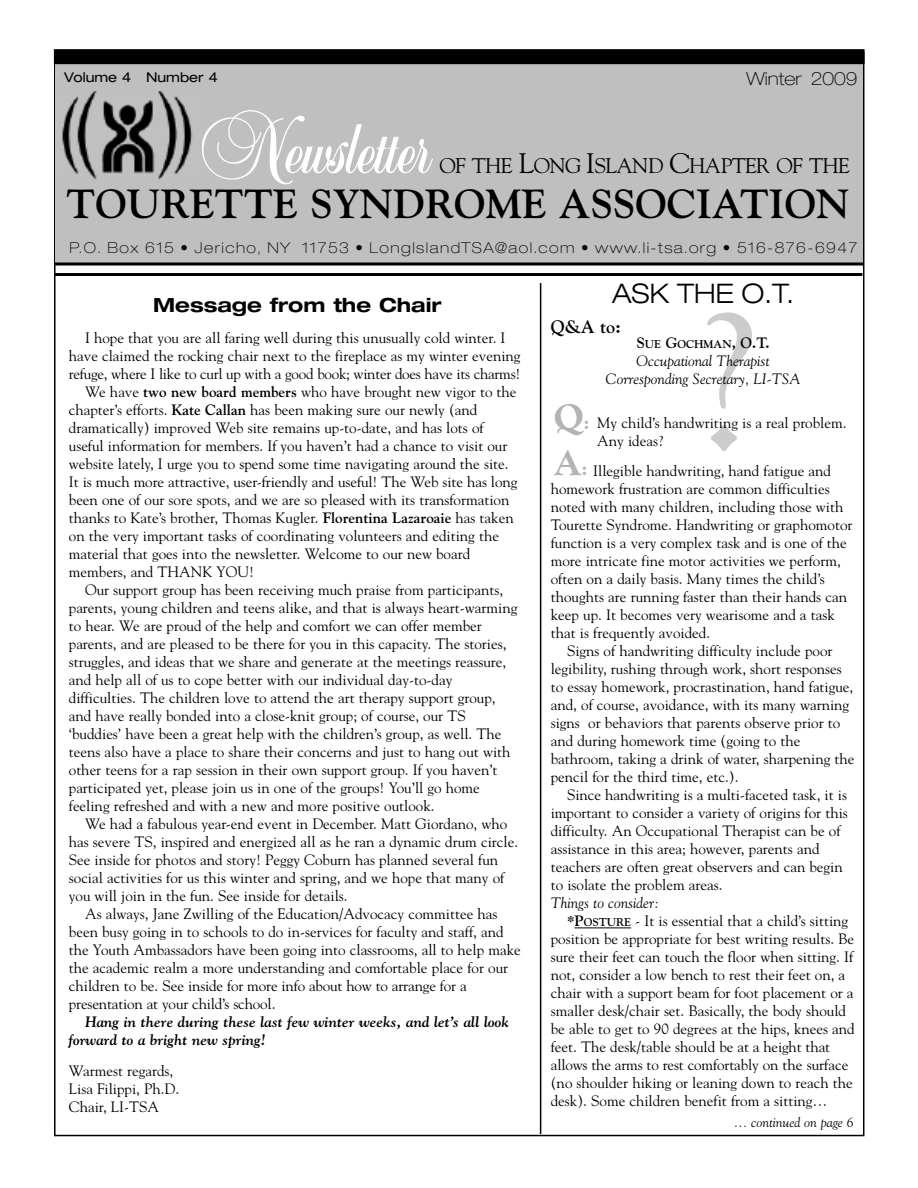
<style>
.page{position:relative;width:918px;height:1188px;background:#fff}
.page>*{position:absolute;margin:0;border:0;box-sizing:border-box;transform-origin:0 0}
.t1{font:204px "Goudy";color:#ccc}
.t2{font:106.35px "Balmoral Plain";color:#fff}
.t3{font:700 40.5px "Goudy";color:#000}
.t4{font:800 36px "Goudy";color:#b3b3b3}
.t5{font:300 expanded 27px "Helvetica Neue";color:#000}
.t6{font:21.15px "Goudy";letter-spacing:-.035em;color:#000}
.t7{font:700 expanded 19.5px "Helvetica Neue";color:#000}
.t8{font:100 expanded 18px "Helvetica Neue";color:#000}
.t9{font:700 18px "Goudy";color:#000}
.t10{font:15px/18px "Goudy";color:#000}
.t11{font:italic 700 15px/18px "Goudy";color:#000}
.t12{font:100 expanded 15px "Helvetica Neue";letter-spacing:.095em;color:#000}
.t13{font:italic 15px/18px "Goudy";color:#000;text-align:center}
.t14{font:15px "Goudy";letter-spacing:-.02em;color:#000}
.t15{font:italic 13.5px "Goudy";color:#000}
.t16{font:expanded 13.5px "Helvetica Neue";color:#000}
.t17{font:700 11.25px "Goudy";color:#000}
.s1{font-size:28.2px}
.s2{font-weight:700}
.s3{font-size:15px}
.s4{font-weight:700;font-size:11.25px}
.s5{font-size:19.5px}
</style>
<div class="page">
<div style="left:56px;top:55px;width:807px;height:209px;background:#bfbfbf"></div>
<div style="left:54px;top:49px;width:811px;height:15px;background:#000"></div>
<svg style="left:54px;top:262px;width:809px;height:4px;background:#373737"></svg>
<hr style="left:54px;top:273px;width:808px;height:3px;background:#000">
<hr style="left:540px;top:283px;width:1px;height:851px;background:#000">
<img style="left:62px;top:92px;width:131px;height:88px">
<hr style="left:584px;top:928px;width:47px;height:1px;background:#000">
<p class="t16" style="left:64px;top:72px;width:155px">Volume 4 Number 4</p>
<p class="t8" style="left:747px;top:72px;width:112px">Winter 2009</p>
<h2 class="t2" style="left:197px;top:74px;width:236px">Newsleter</h2>
<h3 class="t6" style="left:439px;top:153px;width:412px">OF THE <span class="s1">L</span>ONG <span class="s1">I</span>SLAND <span class="s1">C</span>HAPTER OF THE</h3>
<h3 class="t3" style="left:66px;top:180px;width:785px">TOURETTE SYNDROME ASSOCIATION</h3>
<p class="t12" style="left:69px;top:242px;width:790px">P.O. Box 615 • Jericho, NY 11753 • LongIslandTSA@aol.com • www.li-tsa.org • 516-876-6947</p>
<h3 class="t7" style="left:153px;top:298px;width:290px">Message from the Chair</h3>
<p class="t10" style="left:85px;top:328px;width:422px">I hope that you are all faring well during this unusually cold winter. I</p>
<p class="t10" style="left:69px;top:346px;width:453px">have claimed the rocking chair next to the fireplace as my winter evening</p>
<p class="t14" style="left:69px;top:365px;width:453px">refuge, where I like to curl up with a good book; winter does have its charms!</p>
<p class="t10" style="left:85px;top:382px;width:433px">We have <span class="s2">two new board members</span> who have brought new vigor to the</p>
<p class="t10" style="left:69px;top:400px;width:410px">chapter’s efforts. <span class="s2">Kate Callan</span> has been making sure our newly (and</p>
<p class="t10" style="left:69px;top:418px;width:416px">dramatically) improved Web site remains up-to-date, and has lots of</p>
<p class="t10" style="left:69px;top:436px;width:440px">useful information for members. If you haven’t had a chance to visit our</p>
<p class="t10" style="left:69px;top:454px;width:441px">website lately, I urge you to spend some time navigating around the site.</p>
<p class="t10" style="left:69px;top:472px;width:450px">It is much more attractive, user-friendly and useful! The Web site has long</p>
<p class="t10" style="left:69px;top:490px;width:442px">been one of our sore spots, and we are so pleased with its transformation</p>
<p class="t10" style="left:69px;top:508px;width:446px">thanks to Kate’s brother, Thomas Kugler. <span class="s2">Florentina Lazaroaie</span> has taken</p>
<p class="t10" style="left:69px;top:526px;width:432px">on the very important tasks of coordinating volunteers and editing the</p>
<p class="t10" style="left:69px;top:544px;width:403px">material that goes into the newsletter. Welcome to our new board</p>
<p class="t10" style="left:69px;top:562px;width:187px">members, and THANK YOU!</p>
<p class="t10" style="left:85px;top:580px;width:420px">Our support group has been receiving much praise from participants,</p>
<p class="t10" style="left:69px;top:598px;width:450px">parents, young children and teens alike, and that is always heart-warming</p>
<p class="t10" style="left:69px;top:616px;width:415px">to hear. We are proud of the help and comfort we can offer member</p>
<p class="t10" style="left:69px;top:634px;width:439px">parents, and are pleased to be there for you in this capacity. The stories,</p>
<p class="t10" style="left:69px;top:652px;width:439px">struggles, and ideas that we share and generate at the meetings reassure,</p>
<p class="t10" style="left:69px;top:670px;width:385px">and help all of us to cope better with our individual day-to-day</p>
<p class="t10" style="left:69px;top:688px;width:428px">difficulties. The children love to attend the art therapy support group,</p>
<p class="t10" style="left:69px;top:706px;width:398px">and have really bonded into a close-knit group; of course, our TS</p>
<p class="t10" style="left:69px;top:724px;width:434px">‘buddies’ have been a great help with the children’s group, as well. The</p>
<p class="t10" style="left:69px;top:742px;width:443px">teens also have a place to share their concerns and just to hang out with</p>
<p class="t10" style="left:69px;top:760px;width:430px">other teens for a rap session in their own support group. If you haven’t</p>
<p class="t10" style="left:69px;top:778px;width:413px">participated yet, please join us in one of the groups! You’ll go home</p>
<p class="t10" style="left:69px;top:796px;width:367px">feeling refreshed and with a new and more positive outlook.</p>
<p class="t10" style="left:85px;top:814px;width:424px">We had a fabulous year-end event in December. Matt Giordano, who</p>
<p class="t10" style="left:69px;top:832px;width:451px">has severe TS, inspired and energized all as he ran a dynamic drum circle.</p>
<p class="t10" style="left:69px;top:850px;width:431px">See inside for photos and story! Peggy Coburn has planned several fun</p>
<p class="t10" style="left:69px;top:868px;width:437px">social activities for us this winter and spring, and we hope that many of</p>
<p class="t10" style="left:69px;top:886px;width:280px">you will join in the fun. See inside for details.</p>
<p class="t10" style="left:85px;top:904px;width:414px">As always, Jane Zwilling of the Education/Advocacy committee has</p>
<p class="t10" style="left:69px;top:922px;width:436px">been busy going in to schools to do in-services for faculty and staff, and</p>
<p class="t10" style="left:69px;top:940px;width:453px">the Youth Ambassadors have been going into classrooms, all to help make</p>
<p class="t10" style="left:69px;top:958px;width:441px">the academic realm a more understanding and comfortable place for our</p>
<p class="t10" style="left:69px;top:976px;width:399px">children to be. See inside for more info about how to arrange for a</p>
<p class="t10" style="left:69px;top:994px;width:208px">presentation at your child’s school.</p>
<p class="t11" style="left:69px;top:1012px;width:442px;text-indent:16px">Hang in there during these last few winter weeks, and let’s all look forward to a bright new spring!</p>
<p class="t10" style="left:69px;top:1062px;width:112px">Warmest regards,<br>Lisa Filippi, Ph.D.<br>Chair, LI-TSA</p>
<h3 class="t5" style="left:612px;top:284px;width:184px">ASK THE O.T.</h3>
<p class="t9" style="left:551px;top:317px;width:72px">Q&amp;A to:</p>
<p class="t17" style="left:637px;top:338px;width:135px"><span class="s3">S</span>UE <span class="s3">G</span>OCHMAN<span class="s3">, O.T.</span></p>
<p class="t13" style="left:606px;top:352px;width:196px">Occupational Therapist<br>Corresponding Secretary, LI-TSA</p>
<p class="t10" style="left:597px;top:414px;width:251px">My child’s handwriting is a real problem.<br>Any ideas?</p>
<p class="t10" style="left:551px;top:462px;width:303px;text-indent:42px">Illegible handwriting, hand fatigue and homework frustration are common difficulties noted with many children, including those with Tourette Syndrome. Handwriting or graphomotor function is a very complex task and is one of the more intricate fine motor activities we perform, often on a daily basis. Many times the child’s thoughts are running faster than their hands can keep up. It becomes very wearisome and a task that is frequently avoided.</p>
<p class="t10" style="left:551px;top:642px;width:305px;text-indent:16px">Signs of handwriting difficulty include poor legibility, rushing through work, short responses to essay homework, procrastination, hand fatigue, and, of course, avoidance, with its many warning signs or behaviors that parents observe prior to and during homework time (going to the bathroom, taking a drink of water, sharpening the pencil for the third time, etc.).</p>
<p class="t10" style="left:551px;top:786px;width:299px;text-indent:16px">Since handwriting is a multi-faceted task, it is important to consider a variety of origins for this difficulty. An Occupational Therapist can be of assistance in this area; however, parents and teachers are often great observers and can begin to isolate the problem areas.</p>
<p class="t13" style="left:551px;top:894px;width:110px">Things to consider:</p>
<p class="t10" style="left:567px;top:912px;width:283px"><span class="s2">*P</span><span class="s4">OSTURE</span> - It is essential that a child’s sitting</p>
<p class="t10" style="left:551px;top:930px;width:305px">position be appropriate for best writing results. Be</p>
<p class="t10" style="left:551px;top:948px;width:304px">sure their feet can touch the floor when sitting. If</p>
<p class="t10" style="left:551px;top:966px;width:296px">not, consider a low bench to rest their feet on, a</p>
<p class="t10" style="left:551px;top:984px;width:304px">chair with a support beam for foot placement or a</p>
<p class="t10" style="left:551px;top:1002px;width:297px">smaller desk/chair set. Basically, the body should</p>
<p class="t10" style="left:551px;top:1020px;width:305px">be able to get to 90 degrees at the hips, knees and</p>
<p class="t10" style="left:551px;top:1038px;width:281px">feet. The desk/table should be at a height that</p>
<p class="t10" style="left:551px;top:1056px;width:299px">allows the arms to rest comfortably on the surface</p>
<p class="t10" style="left:551px;top:1074px;width:304px">(no shoulder hiking or leaning down to reach the</p>
<p class="t10" style="left:551px;top:1092px;width:278px">desk). Some children benefit from a sitting…</p>
<h1 class="t1" style="left:686px;top:261px;width:69px">?</h1>
<h3 class="t4" style="left:554px;top:402px;width:37px">Q<span class="s5">:</span></h3>
<h3 class="t4" style="left:554px;top:448px;width:35px">A<span class="s5">:</span></h3>
<p class="t15" style="left:734px;top:1115px;width:121px">… continued on page 6</p>
</div>
